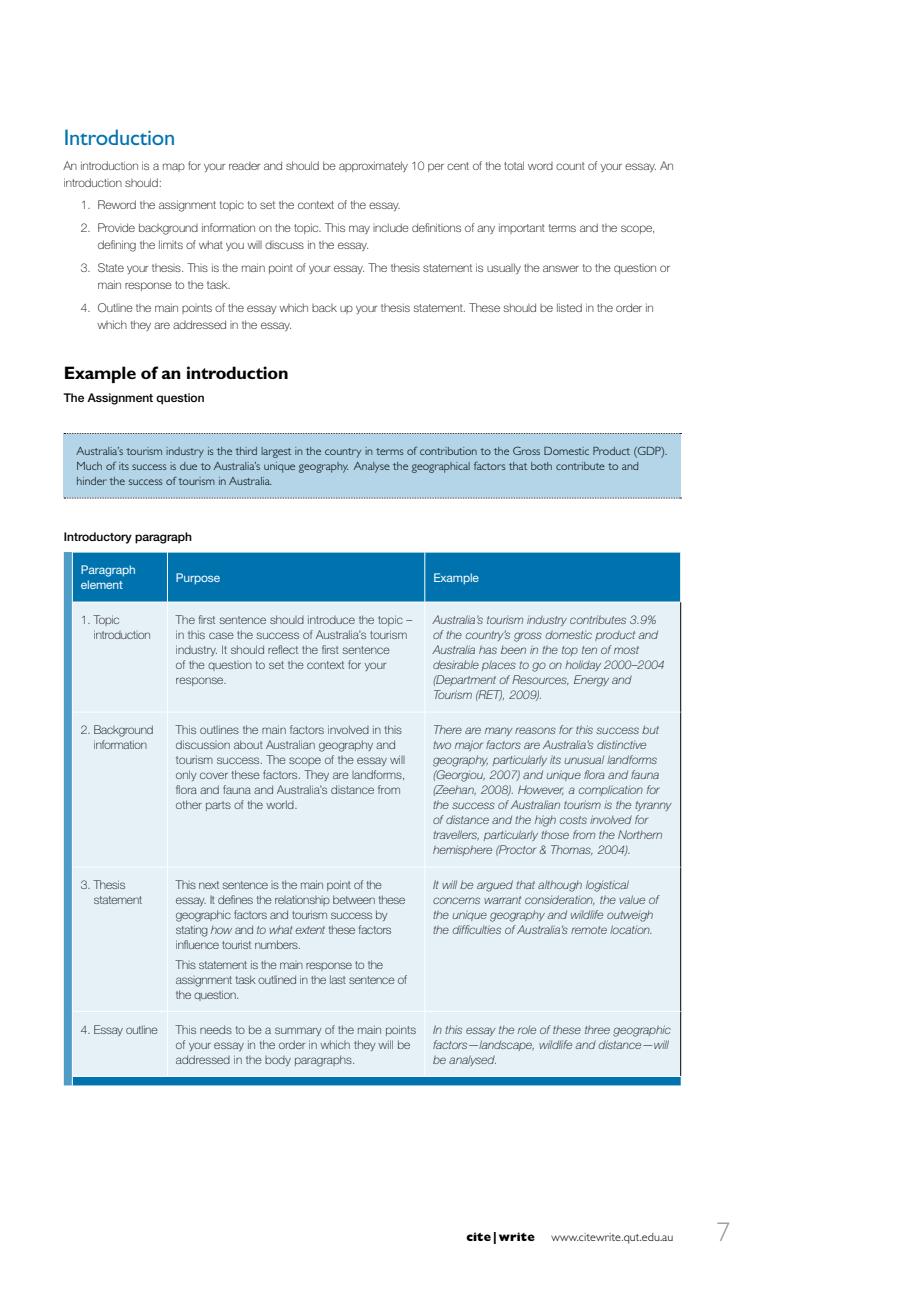
<style>
.page{position:relative;width:915px;height:1302px;background:#fff}
.page>*{position:absolute;margin:0;border:0;box-sizing:border-box;transform-origin:0 0}
.t1{font:300 27px "Gill Sans";color:#939598}
.t2{font:22.5px "Gill Sans";letter-spacing:-.01em;color:#0073ae}
.t3{font:700 18px "Gill Sans";letter-spacing:-.01em;color:#000}
.t4{font:100 12px/15px "Helvetica Neue";color:#000}
.t5{font:italic 100 12px/15px "Helvetica Neue";letter-spacing:.01em;color:#000}
.t6{font:300 12px/15px "Gill Sans";color:#000}
.t7{font:500 12px "Helvetica Neue";color:#000}
.t8{font:12px/15px "Helvetica Neue";letter-spacing:-.01em;color:#fff}
.t9{font:800 12px "Gill Sans";letter-spacing:.01em;color:#000}
.s1{font-style:italic}
</style>
<div class="page">
<div style="left:64px;top:433px;width:616px;height:65px;background:#b3d5e7"></div>
<svg style="left:64px;top:433px;width:617px;height:1px"></svg>
<svg style="left:64px;top:497px;width:617px;height:1px"></svg>
<div style="left:73px;top:552px;width:607px;height:533px;background:#0073ae"></div>
<div style="left:73px;top:602px;width:607px;height:473px;background:#e6f1f7"></div>
<hr style="left:167px;top:602px;width:1px;height:109px;background:#fff">
<hr style="left:167px;top:712px;width:1px;height:154px;background:#fff">
<hr style="left:167px;top:867px;width:1px;height:143px;background:#fff">
<hr style="left:167px;top:1011px;width:1px;height:64px;background:#fff">
<hr style="left:168px;top:601px;width:256px;height:1px;background:#fff">
<hr style="left:424px;top:601px;width:256px;height:1px;background:#fff">
<hr style="left:680px;top:602px;width:1px;height:110px;background:#000">
<hr style="left:680px;top:712px;width:1px;height:155px;background:#000">
<hr style="left:680px;top:867px;width:1px;height:144px;background:#000">
<hr style="left:680px;top:1011px;width:1px;height:64px;background:#000">
<hr style="left:167px;top:711px;width:257px;height:1px;background:#fff">
<hr style="left:424px;top:711px;width:256px;height:1px;background:#fff">
<hr style="left:167px;top:866px;width:257px;height:1px;background:#fff">
<hr style="left:424px;top:866px;width:256px;height:1px;background:#fff">
<hr style="left:167px;top:1010px;width:257px;height:1px;background:#fff">
<hr style="left:72px;top:711px;width:95px;height:1px;background:#fff">
<hr style="left:424px;top:1010px;width:256px;height:1px;background:#fff">
<hr style="left:167px;top:1075px;width:257px;height:1px;background:#fff">
<hr style="left:424px;top:1075px;width:256px;height:1px;background:#fff">
<hr style="left:424px;top:602px;width:1px;height:109px;background:#fff">
<hr style="left:424px;top:712px;width:1px;height:154px;background:#fff">
<hr style="left:424px;top:867px;width:1px;height:143px;background:#fff">
<hr style="left:424px;top:1011px;width:1px;height:64px;background:#fff">
<hr style="left:72px;top:866px;width:95px;height:1px;background:#fff">
<hr style="left:72px;top:1010px;width:95px;height:1px;background:#fff">
<hr style="left:72px;top:1075px;width:95px;height:1px;background:#fff">
<hr style="left:167px;top:552px;width:1px;height:49px;background:#fff">
<hr style="left:424px;top:552px;width:1px;height:49px;background:#fff">
<hr style="left:72px;top:601px;width:96px;height:1px;background:#fff">
<svg style="left:64px;top:552px;width:9px;height:533px;background:#62a8cc"></svg>
<h2 class="t2" style="left:64px;top:124px;width:113px">Introduction</h2>
<p class="t4" style="left:64px;top:157px;width:611px;line-height:17.2px">An introduction is a map for your reader and should be approximately 10 per cent of the total word count of your essay. An introduction should:</p>
<p class="t4" style="left:81px;top:198px;width:321px">1. Reword the assignment topic to set the context of the essay.</p>
<p class="t4" style="left:98px;top:219px;width:559px;line-height:17.2px;text-indent:-17px">2. Provide background information on the topic. This may include definitions of any important terms and the scope, defining the limits of what you will discuss in the essay.</p>
<p class="t4" style="left:98px;top:259px;width:573px;line-height:17.2px;text-indent:-17px">3. State your thesis. This is the main point of your essay. The thesis statement is usually the answer to the question or main response to the task.</p>
<p class="t4" style="left:98px;top:299px;width:557px;line-height:17.2px;text-indent:-17px">4. Outline the main points of the essay which back up your thesis statement. These should be listed in the order in which they are addressed in the essay.</p>
<h3 class="t3" style="left:64px;top:362px;width:226px">Example of an introduction</h3>
<p class="t7" style="left:64px;top:390px;width:142px">The Assignment question</p>
<p class="t6" style="left:77px;top:444px;width:592px">Australia’s tourism industry is the third largest in the country in terms of contribution to the Gross Domestic Product (GDP).<br>Much of its success is due to Australia’s unique geography. Analyse the geographical factors that both contribute to and hinder the success of tourism in Australia.</p>
<p class="t7" style="left:64px;top:529px;width:130px">Introductory paragraph</p>
<p class="t8" style="left:81px;top:562px;width:56px">Paragraph element</p>
<p class="t8" style="left:176px;top:569px;width:46px">Purpose</p>
<p class="t8" style="left:433px;top:569px;width:47px">Example</p>
<p class="t4" style="left:94px;top:612px;width:58px;text-indent:-13px">1. Topic introduction</p>
<p class="t4" style="left:176px;top:612px;width:238px">The first sentence should introduce the topic – in this case the success of Australia’s tourism industry. It should reflect the first sentence<br>of the question to set the context for your response.</p>
<p class="t5" style="left:433px;top:612px;width:233px">Australia’s tourism industry contributes 3.9% of the country’s gross domestic product and Australia has been in the top ten of most desirable places to go on holiday 2000–2004 (Department of Resources, Energy and Tourism (RET), 2009).</p>
<p class="t4" style="left:81px;top:722px;width:74px;text-align:center">2. Background information</p>
<p class="t4" style="left:176px;top:722px;width:231px">This outlines the main factors involved in this discussion about Australian geography and tourism success. The scope of the essay will only cover these factors. They are landforms, flora and fauna and Australia’s distance from other parts of the world.</p>
<p class="t5" style="left:433px;top:722px;width:239px">There are many reasons for this success but two major factors are Australia’s distinctive geography, particularly its unusual landforms (Georgiou, 2007) and unique flora and fauna (Zeehan, 2008). However, a complication for the success of Australian tourism is the tyranny of distance and the high costs involved for travellers, particularly those from the Northern hemisphere (Proctor &amp; Thomas, 2004).</p>
<p class="t4" style="left:94px;top:877px;width:50px;text-indent:-13px">3. Thesis statement</p>
<p class="t4" style="left:176px;top:877px;width:231px">This next sentence is the main point of the essay. It defines the relationship between these geographic factors and tourism success by stating <span class="s1">how</span> and <span class="s1">to what extent</span> these factors influence tourist numbers.</p>
<p class="t4" style="left:176px;top:956px;width:232px">This statement is the main response to the assignment task outlined in the last sentence of the question.</p>
<p class="t5" style="left:433px;top:877px;width:227px">It will be argued that although logistical concerns warrant consideration, the value of the unique geography and wildlife outweigh the difficulties of Australia’s remote location.</p>
<p class="t4" style="left:81px;top:1021px;width:78px">4. Essay outline</p>
<p class="t4" style="left:176px;top:1021px;width:242px">This needs to be a summary of the main points of your essay in the order in which they will be addressed in the body paragraphs.</p>
<p class="t5" style="left:433px;top:1021px;width:239px">In this essay the role of these three geographic factors—landscape, wildlife and distance—will be analysed.</p>
<p class="t9" style="left:466px;top:1229px;width:70px">cite|write</p>
<p class="t6" style="left:551px;top:1229px;width:123px">www.citewrite.qut.edu.au</p>
<h1 class="t1" style="left:716px;top:1216px;width:15px">7</h1>
</div>
